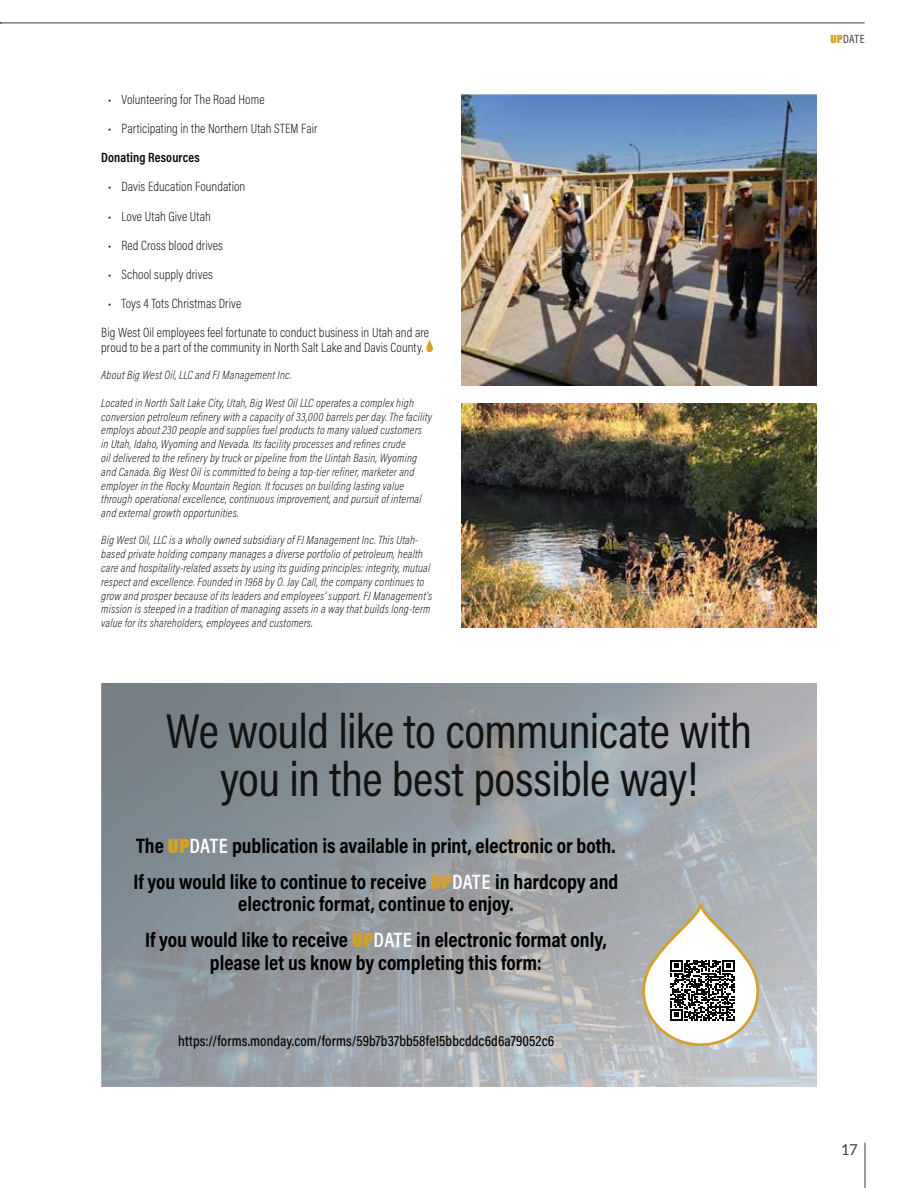
<style>
.page{position:relative;width:918px;height:1188px;background:#fff}
.page>*{position:absolute;margin:0;border:0;box-sizing:border-box;transform-origin:0 0}
.t1{font:49.5px/48px "Acumin Pro Cond";letter-spacing:-.01em;color:#131313;text-align:center}
.t2{font:700 21px/36px "Acumin Pro Cond";letter-spacing:-.005em;color:#000}
.t3{font:500 15px "Acumin Pro Cond";letter-spacing:.005em;color:#000}
.t4{font:15px "Lato";color:#3e3e3e}
.t5{font:200 13.5px/29px "Acumin Pro Cond";letter-spacing:.005em;color:#000}
.t6{font:600 13.5px "Acumin Pro Cond";letter-spacing:.01em;color:#000}
.t7{font:italic 200 12px/13.8px "Acumin Pro Cond";letter-spacing:.02em;color:#000}
.t8{font:12px "Acumin Pro Cond";color:#3e3e3e}
.s1{font-weight:900;color:#d4a02a}
.s2{font-weight:600;color:#fff}
</style>
<div class="page">
<img style="left:461px;top:404px;width:356px;height:223px">
<img style="left:461px;top:94px;width:356px;height:291px">
<svg style="left:101px;top:684px;width:716px;height:403px;background:#999fa5"></svg>
<svg style="left:641px;top:901px;width:119px;height:146px"></svg>
<svg style="left:426px;top:340px;width:7px;height:12px"></svg>
<hr style="left:865px;top:1142px;width:1px;height:46px;background:#3e3e3e">
<hr style="left:0;top:23px;width:865px;height:1px;background:#3e3e3e">
<p class="t5" style="left:108px;top:85px;width:158px">• Volunteering for The Road Home</p>
<p class="t5" style="left:108px;top:114px;width:211px">• Participating in the Northern Utah STEM Fair</p>
<p class="t6" style="left:101px;top:149px;width:100px">Donating Resources</p>
<p class="t5" style="left:108px;top:172px;width:139px">• Davis Education Foundation</p>
<p class="t5" style="left:108px;top:201px;width:104px">• Love Utah Give Utah</p>
<p class="t5" style="left:108px;top:230px;width:116px">• Red Cross blood drives</p>
<p class="t5" style="left:108px;top:259px;width:106px">• School supply drives</p>
<p class="t5" style="left:101px;top:288px;width:329px;text-indent:7px">• Toys 4 Tots Christmas Drive<br>Big West Oil employees feel fortunate to conduct business in Utah and are</p>
<p class="t5" style="left:101px;top:333px;width:324px">proud to be a part of the community in North Salt Lake and Davis County.</p>
<p class="t7" style="left:101px;top:368px;width:192px">About Big West Oil, LLC and FJ Management Inc.</p>
<p class="t7" style="left:101px;top:396px;width:332px">Located in North Salt Lake City, Utah, Big West Oil LLC operates a complex high conversion petroleum refinery with a capacity of 33,000 barrels per day. The facility employs about 230 people and supplies fuel products to many valued customers in Utah, Idaho, Wyoming and Nevada. Its facility processes and refines crude<br>oil delivered to the refinery by truck or pipeline from the Uintah Basin, Wyoming and Canada. Big West Oil is committed to being a top-tier refiner, marketer and employer in the Rocky Mountain Region. It focuses on building lasting value through operational excellence, continuous improvement, and pursuit of internal and external growth opportunities.</p>
<p class="t7" style="left:101px;top:533px;width:333px">Big West Oil, LLC is a wholly owned subsidiary of FJ Management Inc. This Utah&shy;based private holding company manages a diverse portfolio of petroleum, health care and hospitality-related assets by using its guiding principles: integrity, mutual respect and excellence. Founded in 1968 by O. Jay Call, the company continues to grow and prosper because of its leaders and employees’ support. FJ Management’s mission is steeped in a tradition of managing assets in a way that builds long-term value for its shareholders, employees and customers.</p>
<h1 class="t1" style="left:166px;top:706px;width:588px">We would like to communicate with you in the best possible way!</h1>
<h2 class="t2" style="left:133px;top:827px;width:486px">The <span class="s1">UP</span><span class="s2">DATE</span> publication is available in print, electronic or both.<br>If you would like to continue to receive <span class="s1">UP</span><span class="s2">DATE</span> in hardcopy and</h2>
<h2 class="t2" style="left:145px;top:885px;width:463px;text-align:center">electronic format, continue to enjoy.<br>If you would like to receive <span class="s1">UP</span><span class="s2">DATE</span> in electronic format only,</h2>
<h2 class="t2" style="left:210px;top:944px;width:334px">please let us know by completing this form:</h2>
<p class="t3" style="left:178px;top:1031px;width:378px">https://forms.monday.com/forms/59b7b37bb58fe15bbcddc6d6a79052c6</p>
<p class="t8" style="left:830px;top:31px;width:36px"><span class="s1">UP</span>DATE</p>
<p class="t4" style="left:841px;top:1138px;width:18px">17</p>
</div>
